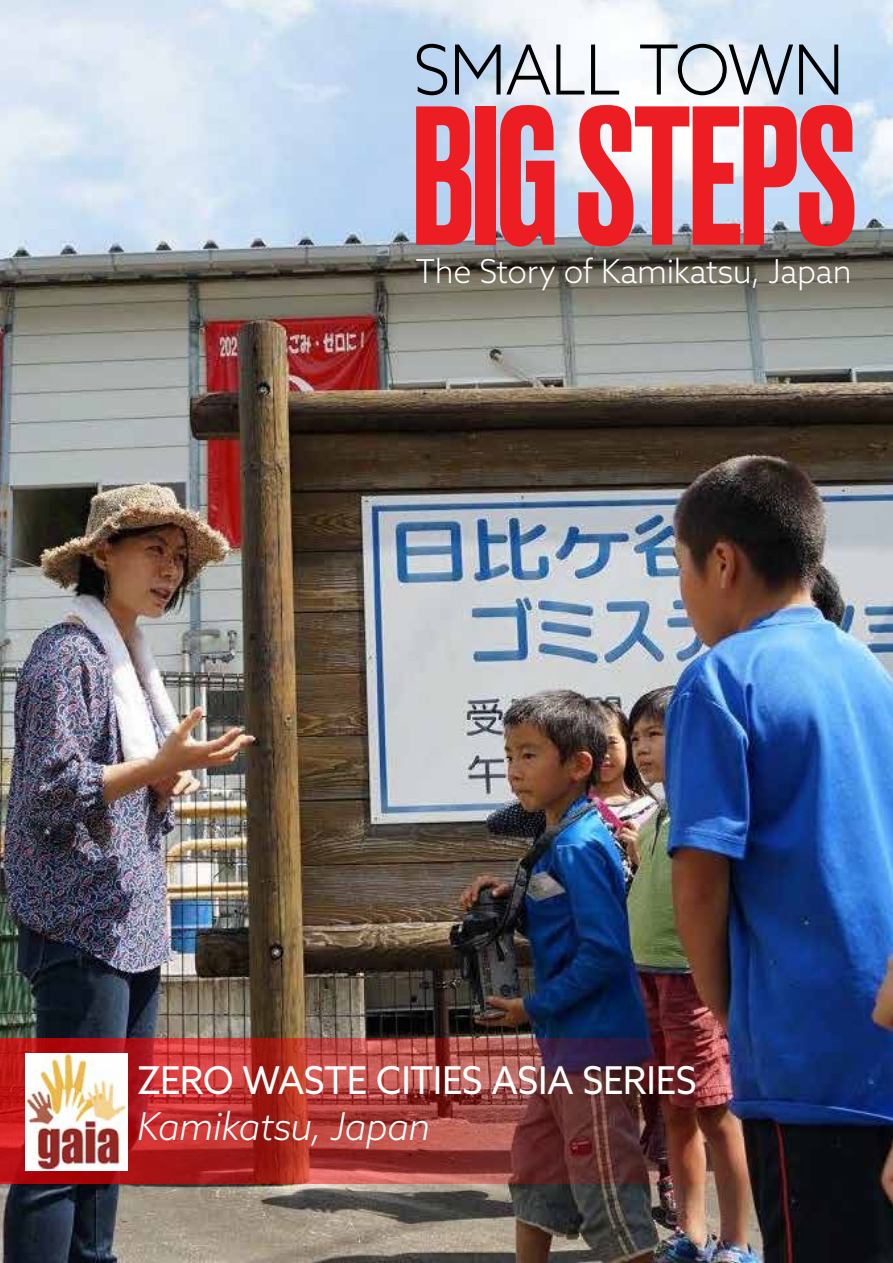
<style>
.page{position:relative;width:893px;height:1263px;background:#fff}
.page>*{position:absolute;margin:0;border:0;box-sizing:border-box;transform-origin:0 0}
.t1{font:500 186px "Druk";letter-spacing:-.01em;color:#ed1d24}
.t2{font:300 69px "Azo Sans";letter-spacing:-.02em;color:#000101}
.t3{font:38.4px "Azo Sans";letter-spacing:-.015em;color:#fff}
.t4{font:italic 300 38.4px "Azo Sans";letter-spacing:-.015em;color:#fff}
.t5{font:300 33px "Azo Sans";letter-spacing:-.01em;color:#fff}
</style>
<div class="page">
<img style="left:0;top:0;width:893px;height:1263px">
<img style="left:0;top:1038px;width:893px;height:146px">
<img style="left:25px;top:1053px;width:102px;height:117px">
<h2 class="t2" style="left:413px;top:25px;width:433px">SMALL TOWN</h2>
<h1 class="t1" style="left:412px;top:49px;width:446px">BIG STEPS</h1>
<p class="t5" style="left:415px;top:250px;width:438px">The Story of Kamikatsu, Japan</p>
<p class="t3" style="left:137px;top:1055px;width:561px">ZERO WASTE CITIES ASIA SERIES</p>
<p class="t4" style="left:137px;top:1102px;width:295px">Kamikatsu, Japan</p>
</div>
